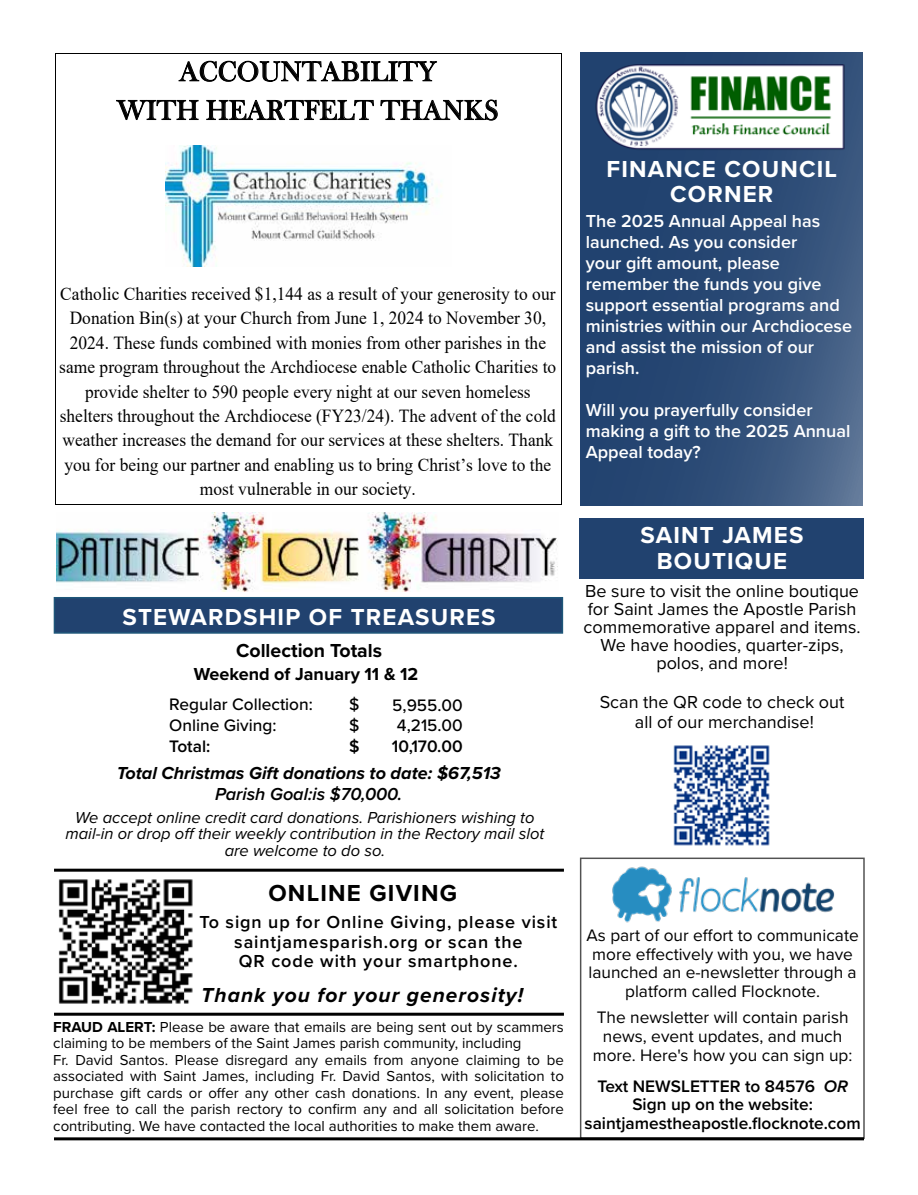
<style>
.page{position:relative;width:918px;height:1195px;background:#fff}
.page>*{position:absolute;margin:0;border:0;box-sizing:border-box;transform-origin:0 0}
.t1{font:28.65px/38.7px "Bask Old Face";letter-spacing:.02em;color:#000;text-align:center;scale:.96 1}
.t2{font:700 24px/24px "Proxima Nova";letter-spacing:.05em;color:#fff;text-align:center}
.t3{font:700 24px "Proxima Nova";letter-spacing:.05em;color:#000}
.t4{font:italic 700 21px "Proxima Nova";letter-spacing:.05em;color:#000}
.t5{font:700 19.5px "Proxima Nova";color:#000}
.t6{font:18.45px/24.5px "Times New Roman";color:#000;text-align:center;scale:.94 1}
.t7{font:600 18px/21px "Proxima Nova";color:#fff}
.t8{font:18px/18px "Proxima Nova";color:#000;text-align:center}
.t9{font:600 18px/19.5px "Proxima Nova";letter-spacing:.05em;color:#000;text-align:center}
.t10{font:italic 700 18px "Proxima Nova";color:#000}
.t11{font:italic 600 18px "Proxima Nova";color:#000}
.t12{font:700 18px "Proxima Nova";color:#000}
.t13{font:17.25px/18.8px "Proxima Nova";color:#000;text-align:center}
.t14{font:600 17.25px/18.8px "Proxima Nova";color:#000;text-align:center}
.t15{font:500 17.25px/19.5px "Proxima Nova";color:#000}
.t16{font:italic 16.5px/16.5px "Proxima Nova";color:#000;text-align:center}
.t17{font:15px/16.5px "Proxima Nova";color:#000}
.s1{font-weight:700}
.s2{font-style:italic}
</style>
<div class="page">
<img style="left:58px;top:879px;width:135px;height:125px">
<hr style="left:54px;top:1013px;width:510px;height:3px;background:#000">
<hr style="left:54px;top:869px;width:510px;height:3px;background:#000">
<svg style="left:581px;top:52px;width:282px;height:454px;fill:#294974"></svg>
<img style="left:591px;top:52px;width:259px;height:105px">
<div style="left:54px;top:597px;width:509px;height:37px;background:#21426f;border:2px solid #1e5679"></div>
<img style="left:612px;top:866px;width:223px;height:57px">
<hr style="left:54px;top:1137px;width:810px;height:3px;background:#000">
<hr style="left:56px;top:53px;width:505px;height:1px;background:#000">
<hr style="left:55px;top:54px;width:1px;height:40px;background:#000">
<hr style="left:561px;top:54px;width:1px;height:40px;background:#000">
<hr style="left:55px;top:94px;width:1px;height:51px;background:#000">
<hr style="left:561px;top:94px;width:1px;height:51px;background:#000">
<hr style="left:55px;top:145px;width:1px;height:137px;background:#000">
<hr style="left:561px;top:145px;width:1px;height:137px;background:#000">
<hr style="left:56px;top:504px;width:505px;height:1px;background:#000">
<svg style="left:55px;top:282px;width:1px;height:223px"></svg>
<svg style="left:561px;top:282px;width:1px;height:223px"></svg>
<img style="left:166px;top:145px;width:276px;height:121px">
<div style="left:580px;top:518px;width:284px;height:61px;background:#21426f"></div>
<img style="left:673px;top:745px;width:97px;height:101px">
<img style="left:56px;top:512px;width:502px;height:80px">
<h1 class="t1" style="left:117px;top:53px;width:399px">ACCOUNTABILITY<br>WITH HEARTFELT THANKS</h1>
<p class="t6" style="left:59px;top:280px;width:530px">Catholic Charities received $1,144 as a result of your generosity to our Donation Bin(s) at your Church from June 1, 2024 to November 30, 2024. These funds combined with monies from other parishes in the same program throughout the Archdiocese enable Catholic Charities to provide shelter to 590 people every night at our seven homeless shelters throughout the Archdiocese (FY23/24). The advent of the cold weather increases the demand for our services at these shelters. Thank you for being our partner and enabling us to bring Christ’s love to the most vulnerable in our society.</p>
<h2 class="t2" style="left:123px;top:604px;width:375px">STEWARDSHIP OF TREASURES</h2>
<p class="t5" style="left:236px;top:636px;width:148px">Collection Totals</p>
<p class="t12" style="left:194px;top:660px;width:226px">Weekend of January 11 &amp; 12</p>
<p class="t15" style="left:169px;top:694px;width:145px">Regular Collection:</p>
<p class="t15" style="left:349px;top:694px;width:12px">$</p>
<p class="t15" style="left:169px;top:714px;width:109px">Online Giving:</p>
<p class="t15" style="left:349px;top:714px;width:12px">$</p>
<p class="t14" style="left:169px;top:736px;width:43px">Total:</p>
<p class="t14" style="left:349px;top:736px;width:12px">$</p>
<p class="t15" style="left:392px;top:695px;width:72px">5,955.00<br>4,215.00</p>
<p class="t14" style="left:392px;top:736px;width:72px">10,170.00</p>
<p class="t10" style="left:117px;top:760px;width:385px">Total Christmas Gift donations to date: $67,513</p>
<p class="t11" style="left:215px;top:781px;width:189px">Parish Goal:is $70,000.</p>
<p class="t16" style="left:66px;top:808px;width:480px">We accept online credit card donations. Parishioners wishing to mail-in or drop off their weekly contribution in the Rectory mail slot are welcome to do so.</p>
<h2 class="t3" style="left:268px;top:875px;width:190px">ONLINE GIVING</h2>
<p class="t9" style="left:199px;top:912px;width:359px">To sign up for Online Giving, please visit saintjamesparish.org or scan the<br>QR code with your smartphone.</p>
<p class="t4" style="left:201px;top:979px;width:323px">Thank you for your generosity!</p>
<p class="t17" style="left:53px;top:1018px;width:512px"><span class="s1">FRAUD ALERT:</span> Please be aware that emails are being sent out by scammers claiming to be members of the Saint James parish community, including<br>Fr. David Santos. Please disregard any emails from anyone claiming to be associated with Saint James, including Fr. David Santos, with solicitation to purchase gift cards or offer any other cash donations. In any event, please feel free to call the parish rectory to confirm any and all solicitation before contributing. We have contacted the local authorities to make them aware.</p>
<h2 class="t2" style="left:607px;top:157px;width:232px">FINANCE COUNCIL<br>CORNER</h2>
<p class="t7" style="left:586px;top:210px;width:268px">The 2025 Annual Appeal has launched. As you consider<br>your gift amount, please remember the funds you give support essential programs and ministries within our Archdiocese and assist the mission of our parish.</p>
<p class="t7" style="left:586px;top:399px;width:266px">Will you prayerfully consider making a gift to the 2025 Annual<br>Appeal today?</p>
<h2 class="t2" style="left:640px;top:522px;width:165px;line-height:25.5px">SAINT JAMES<br>BOUTIQUE</h2>
<p class="t8" style="left:584px;top:581px;width:278px">Be sure to visit the online boutique for Saint James the Apostle Parish commemorative apparel and items.<br>We have hoodies, quarter-zips, polos, and more!</p>
<p class="t8" style="left:600px;top:691px;width:246px;line-height:19.5px">Scan the QR code to check out all of our merchandise!</p>
<p class="t13" style="left:587px;top:925px;width:274px">As part of our effort to communicate more effectively with you, we have launched an e-newsletter through a platform called Flocknote.</p>
<p class="t13" style="left:593px;top:1007px;width:261px">The newsletter will contain parish news, event updates, and much more. Here's how you can sign up:</p>
<p class="t14" style="left:585px;top:1076px;width:278px">Text NEWSLETTER to 84576 <span class="s2">OR<br></span>Sign up on the website: saintjamestheapostle.flocknote.com</p>
</div>
